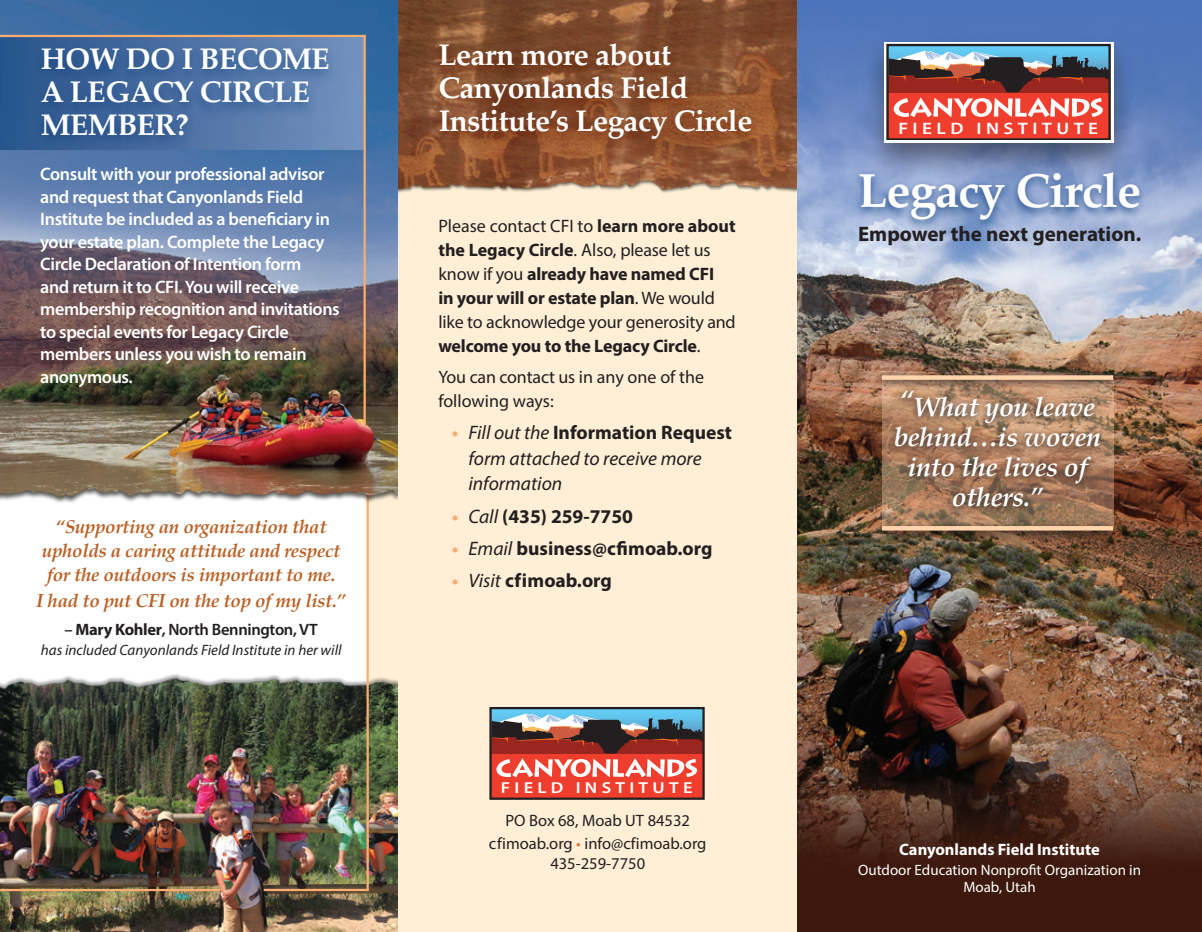
<style>
.page{position:relative;width:1202px;height:932px;background:#fff}
.page>*{position:absolute;margin:0;border:0;box-sizing:border-box;transform-origin:0 0}
.ArticleHeading{font:700 48px "Palatino";letter-spacing:-.02em;color:#fff}
.ArticleHeading-2{font:700 30px/33px "Palatino";letter-spacing:-.02em;color:#fff}
.CoverQuote{font:italic 700 27px/30px "Palatino";letter-spacing:-.02em;color:#fff;text-align:center}
.t1{font:700 21px "Myriad Pro";color:#231f20}
.t2{font:italic 19.5px/25.5px "Myriad Pro";color:#231f20}
.t3{font:700 19.5px "Myriad Pro";color:#231f20}
.t4{font:italic 700 18.9px/24.5px "Palatino";letter-spacing:-.02em;color:#b96126;text-align:center}
.Body_copy{font:600 18px/22.5px "Myriad Pro";letter-spacing:-.02em;color:#fff}
.Pre-BulletText{font:700 18px/24px "Myriad Pro";letter-spacing:-.01em;color:#231f20}
.Pre-BulletText-2{font:18px/24px "Myriad Pro";letter-spacing:-.005em;color:#231f20}
.t5{font:600 16.65px "Myriad Pro";letter-spacing:.235em;color:#fff;scale:1.16 1}
.t6{font:16.5px "Myriad Pro";color:#231f20}
.QuoteAttribution{font:600 16.5px "Myriad Pro";letter-spacing:-.02em;color:#231f20}
.NonprofLine{font:700 16.5px "Myriad Pro";color:#fff}
.t7{font:600 15.9px "Myriad Pro";letter-spacing:.235em;color:#fff;scale:1.16 1}
.NonprofLine-2{font:15px/16.5px "Myriad Pro";color:#fff;text-align:center}
.QuoteAttribution-2{font:italic 15px "Myriad Pro";color:#231f20}
.s1{font-weight:700}
.s2{font-weight:400}
.s3{font-weight:700;font-style:normal;color:#faad70}
.s4{font-weight:700;font-style:normal}
.s5{color:#faad70}
.s6{font-weight:400;font-style:italic}
.s7{color:#e47637}
</style>
<div class="page">
<div style="left:0;top:144px;width:797px;height:787px;background:#feefd6"></div>
<img style="left:398px;top:0;width:399px;height:193px">
<div style="left:0;top:75px;width:367px;height:816px;background:#fff"></div>
<img style="left:797px;top:0;width:405px;height:931px">
<div style="left:430px;top:41px;width:331px;height:115px;background:#6a2104;opacity:.84"></div>
<div style="left:852px;top:169px;width:295px;height:62px;background:#013676;opacity:.75"></div>
<div style="left:491px;top:709px;width:212px;height:33px;background:#62ccf3"></div>
<div style="left:491px;top:753px;width:212px;height:45px;background:#ef3e2e"></div>
<svg style="left:492px;top:713px;width:209px;height:64px"></svg>
<div style="left:489px;top:707px;width:215px;height:92px;border:2px solid #231f20"></div>
<svg style="left:874px;top:369px;width:247px;height:172px;background:#967157"></svg>
<div style="left:882px;top:375px;width:231px;height:5px;background:#fdd4ac"></div>
<hr style="left:882px;top:526px;width:231px;height:4px;background:#fdd4ac">
<div style="left:861px;top:34px;width:274px;height:146px;background:#231f20;opacity:.5"></div>
<svg style="left:884px;top:42px;width:229px;height:100px"></svg>
<div style="left:888px;top:46px;width:220px;height:35px;background:#63ccf3"></div>
<div style="left:888px;top:92px;width:220px;height:47px;background:#ef3e2e"></div>
<svg style="left:889px;top:51px;width:218px;height:66px"></svg>
<div style="left:886px;top:44px;width:224px;height:96px;border:2px solid #231f20"></div>
<img style="left:0;top:674px;width:398px;height:258px">
<hr style="left:366px;top:492px;width:3px;height:399px;background:#faad70">
<hr style="left:264px;top:888px;width:105px;height:3px;background:#faad70">
<hr style="left:0;top:888px;width:220px;height:3px;background:#faad70">
<img style="left:0;top:0;width:398px;height:547px">
<div style="left:0;top:37px;width:365px;height:113px;background:linear-gradient(to right,#27538a,#7390be)"></div>
<div style="left:32px;top:44px;width:306px;height:108px;background:#013676;opacity:.59"></div>
<hr style="left:363px;top:35px;width:3px;height:389px;background:#faad70">
<hr style="left:0;top:35px;width:366px;height:2px;background:#faad70">
<p class="ArticleHeading-2" style="left:41px;top:41px;width:291px">HOW DO I BECOME<br>A LEGACY CIRCLE<br>MEMBER?</p>
<p class="Body_copy" style="left:40px;top:163px;width:301px">Consult with your professional advisor and request that Canyonlands Field Institute be included as a beneficiary in your estate plan. Complete the Legacy Circle Declaration of Intention form<br>and return it to CFI. You will receive membership recognition and invitations to special events for Legacy Circle members unless you wish to remain anonymous.</p>
<p class="t4" style="left:36px;top:514px;width:311px">“Supporting an organization that upholds a caring attitude and respect for the outdoors is important to me.<br>I had to put CFI on the top of my list.”</p>
<p class="QuoteAttribution" style="left:65px;top:619px;width:255px">– <span class="s1">Mary Kohler</span>, North Bennington, VT</p>
<p class="QuoteAttribution-2" style="left:41px;top:641px;width:302px">has included Canyonlands Field Institute in her will</p>
<p class="ArticleHeading-2" style="left:438px;top:37px;width:315px">Learn more about<br>Canyonlands Field<br>Institute’s Legacy Circle</p>
<p class="Pre-BulletText" style="left:438px;top:213px;width:299px"><span class="s2">Please contact CFI to</span> learn more about the Legacy Circle<span class="s2">. Also, please let us know if you</span> already have named CFI<br>in your will or estate plan<span class="s2">. We would like to acknowledge your generosity and </span>welcome you to the Legacy Circle<span class="s2">.</span></p>
<p class="Pre-BulletText-2" style="left:438px;top:365px;width:267px">You can contact us in any one of the following ways:</p>
<p class="t2" style="left:468px;top:420px;width:265px;text-indent:-16px"><span class="s3">•</span> Fill out the <span class="s4">Information Request </span>form attached to receive more information</p>
<p class="t3" style="left:452px;top:503px;width:183px"><span class="s5">•</span> <span class="s6">Call</span> (435) 259-7750</p>
<p class="t3" style="left:452px;top:535px;width:262px"><span class="s5">•</span> <span class="s6">Email</span> business@cfimoab.org</p>
<p class="t3" style="left:452px;top:568px;width:161px"><span class="s5">•</span> <span class="s6">Visit</span> cfimoab.org</p>
<p class="t7" style="left:501px;top:777px;width:167px">FIELD INSTITUTE</p>
<p class="t6" style="left:505px;top:810px;width:186px">PO Box 68, Moab UT 84532</p>
<p class="t6" style="left:489px;top:833px;width:219px">cfimoab.org <span class="s7">•</span> info@cfimoab.org</p>
<p class="t6" style="left:550px;top:852px;width:96px">435-259-7750</p>
<p class="t7" style="left:902px;top:116px;width:167px">FIELD INSTITUTE</p>
<p class="t5" style="left:898px;top:118px;width:174px">FIELD INSTITUTE</p>
<p class="ArticleHeading" style="left:858px;top:149px;width:285px">Legacy Circle</p>
<p class="t1" style="left:858px;top:220px;width:285px">Empower the next generation.</p>
<p class="CoverQuote" style="left:893px;top:391px;width:209px">“What you leave behind…is woven into the lives of others.”</p>
<p class="NonprofLine" style="left:899px;top:838px;width:202px">Canyonlands Field Institute</p>
<p class="NonprofLine-2" style="left:858px;top:861px;width:284px">Outdoor Education Nonprofit Organization in<br>Moab, Utah</p>
</div>
